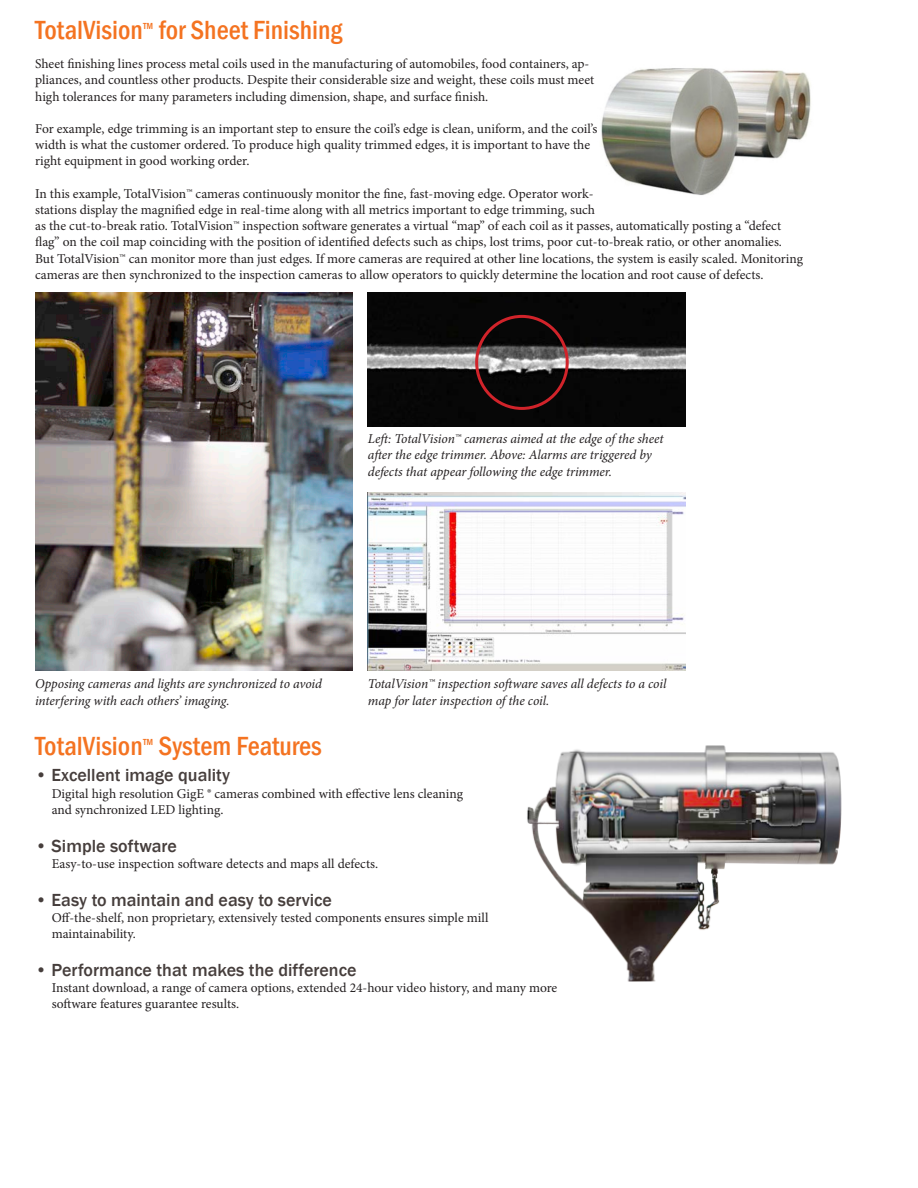
<style>
.page{position:relative;width:918px;height:1188px;background:#fff}
.page>*{position:absolute;margin:0;border:0;box-sizing:border-box;transform-origin:0 0}
.t1{font:500 condensed 27px "Franklin Gothic";color:#f47321}
.t2{font:500 18px "Franklin Gothic";color:#463e3c}
.t3{font:13.5px/16.2px "Minion Pro";color:#231f20}
.t4{font:italic 13.5px/16.2px "Minion Pro";letter-spacing:-.01em;color:#231f20}
</style>
<div class="page">
<img style="left:527px;top:745px;width:315px;height:237px">
<img style="left:601px;top:68px;width:210px;height:127px">
<img style="left:35px;top:293px;width:318px;height:377px">
<img style="left:368px;top:293px;width:317px;height:134px">
<div style="left:475px;top:315px;width:94px;height:95px;border:3px solid #d1232a;border-radius:50%"></div>
<img style="left:368px;top:492px;width:317px;height:179px">
<p class="t1" style="left:35px;top:12px;width:309px">TotalVision<sup>™</sup> for Sheet Finishing</p>
<p class="t3" style="left:35px;top:56px;width:561px">Sheet finishing lines process metal coils used in the manufacturing of automobiles, food containers, ap&shy;pliances, and countless other products. Despite their considerable size and weight, these coils must meet high tolerances for many parameters including dimension, shape, and surface finish.</p>
<p class="t3" style="left:35px;top:121px;width:564px">For example, edge trimming is an important step to ensure the coil’s edge is clean, uniform, and the coil’s width is what the customer ordered. To produce high quality trimmed edges, it is important to have the right equipment in good working order.</p>
<p class="t3" style="left:35px;top:185px;width:769px">In this example, TotalVision™ cameras continuously monitor the fine, fast-moving edge. Operator work-<br>stations display the magnified edge in real-time along with all metrics important to edge trimming, such<br>as the cut-to-break ratio. TotalVision™ inspection software generates a virtual “map” of each coil as it passes, automatically posting a “defect flag” on the coil map coinciding with the position of identified defects such as chips, lost trims, poor cut-to-break ratio, or other anomalies.<br>But TotalVision™ can monitor more than just edges. If more cameras are required at other line locations, the system is easily scaled. Monitoring cameras are then synchronized to the inspection cameras to allow operators to quickly determine the location and root cause of defects.</p>
<p class="t4" style="left:368px;top:431px;width:297px">Left: TotalVision™ cameras aimed at the edge of the sheet after the edge trimmer. Above: Alarms are triggered by defects that appear following the edge trimmer.</p>
<p class="t4" style="left:35px;top:676px;width:288px">Opposing cameras and lights are synchronized to avoid</p>
<p class="t4" style="left:35px;top:692px;width:196px">interfering with each others’ imaging.</p>
<p class="t4" style="left:368px;top:676px;width:300px">TotalVision™ inspection software saves all defects to a coil map for later inspection of the coil.</p>
<p class="t1" style="left:35px;top:728px;width:288px">TotalVision<sup>™</sup> System Features</p>
<p class="t2" style="left:35px;top:764px;width:196px">• Excellent image quality</p>
<p class="t3" style="left:52px;top:785px;width:413px">Digital high resolution GigE ® cameras combined with effective lens cleaning</p>
<p class="t3" style="left:52px;top:801px;width:173px">and synchronized LED lighting.</p>
<p class="t2" style="left:35px;top:834px;width:143px">• Simple software</p>
<p class="t3" style="left:52px;top:855px;width:328px">Easy-to-use inspection software detects and maps all defects.</p>
<p class="t2" style="left:35px;top:888px;width:298px">• Easy to maintain and easy to service</p>
<p class="t3" style="left:52px;top:909px;width:438px">Off-the-shelf, non proprietary, extensively tested components ensures simple mill maintainability.</p>
<p class="t2" style="left:35px;top:959px;width:323px">• Performance that makes the difference</p>
<p class="t3" style="left:52px;top:980px;width:507px">Instant download, a range of camera options, extended 24-hour video history, and many more software features guarantee results.</p>
</div>
